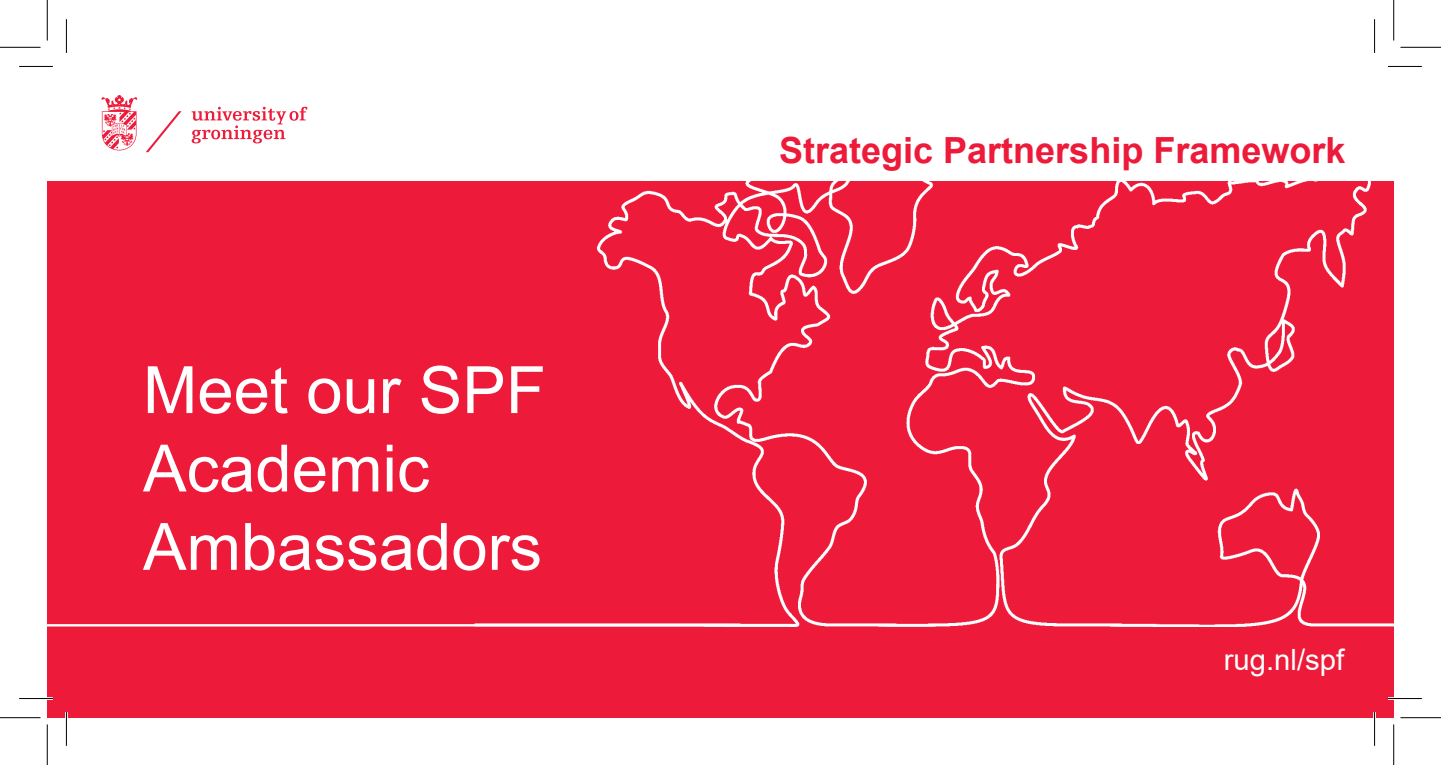
<style>
.page{position:relative;width:1441px;height:765px;background:#fff}
.page>*{position:absolute;margin:0;border:0;box-sizing:border-box;transform-origin:0 0}
.t1{font:65.25px/78.3px "Arial";color:#fff}
.t2{font:700 36px "Arial";color:#ed1a3a}
.t3{font:29.25px "Arial";color:#fff}
</style>
<div class="page">
<div style="left:47px;top:181px;width:1346px;height:536px;background:#ed1a3a"></div>
<img style="left:596px;top:181px;width:797px;height:445px">
<svg style="left:192px;top:107px;width:115px;height:36px"></svg>
<svg style="left:146px;top:111px;width:35px;height:41px"></svg>
<svg style="left:101px;top:95px;width:36px;height:55px"></svg>
<hr style="left:47px;top:623px;width:749px;height:3px;background:#fff">
<hr style="left:19px;top:696px;width:34px;height:3px;background:#fff">
<hr style="left:1387px;top:696px;width:34px;height:3px;background:#fff">
<hr style="left:65px;top:711px;width:3px;height:34px;background:#fff">
<hr style="left:1372px;top:711px;width:3px;height:34px;background:#fff">
<hr style="left:19px;top:66px;width:34px;height:1px;background:#000">
<hr style="left:1387px;top:66px;width:34px;height:1px;background:#000">
<hr style="left:19px;top:697px;width:34px;height:1px;background:#000">
<hr style="left:1387px;top:697px;width:34px;height:1px;background:#000">
<hr style="left:66px;top:19px;width:1px;height:34px;background:#000">
<hr style="left:66px;top:711px;width:1px;height:34px;background:#000">
<hr style="left:1373px;top:19px;width:1px;height:34px;background:#000">
<hr style="left:1373px;top:711px;width:1px;height:34px;background:#000">
<hr style="left:0;top:47px;width:40px;height:1px;background:#000">
<hr style="left:1400px;top:47px;width:40px;height:1px;background:#000">
<hr style="left:0;top:717px;width:40px;height:1px;background:#000">
<hr style="left:1400px;top:717px;width:40px;height:1px;background:#000">
<hr style="left:47px;top:0;width:1px;height:41px;background:#000">
<hr style="left:47px;top:724px;width:1px;height:40px;background:#000">
<hr style="left:1393px;top:0;width:1px;height:41px;background:#000">
<hr style="left:1393px;top:724px;width:1px;height:40px;background:#000">
<p class="t1" style="left:143px;top:350px;width:404px">Meet our SPF<br>Academic<br>Ambassadors</p>
<p class="t2" style="left:779px;top:125px;width:568px">Strategic Partnership Framework</p>
<p class="t3" style="left:1223px;top:639px;width:122px">rug.nl/spf</p>
</div>
